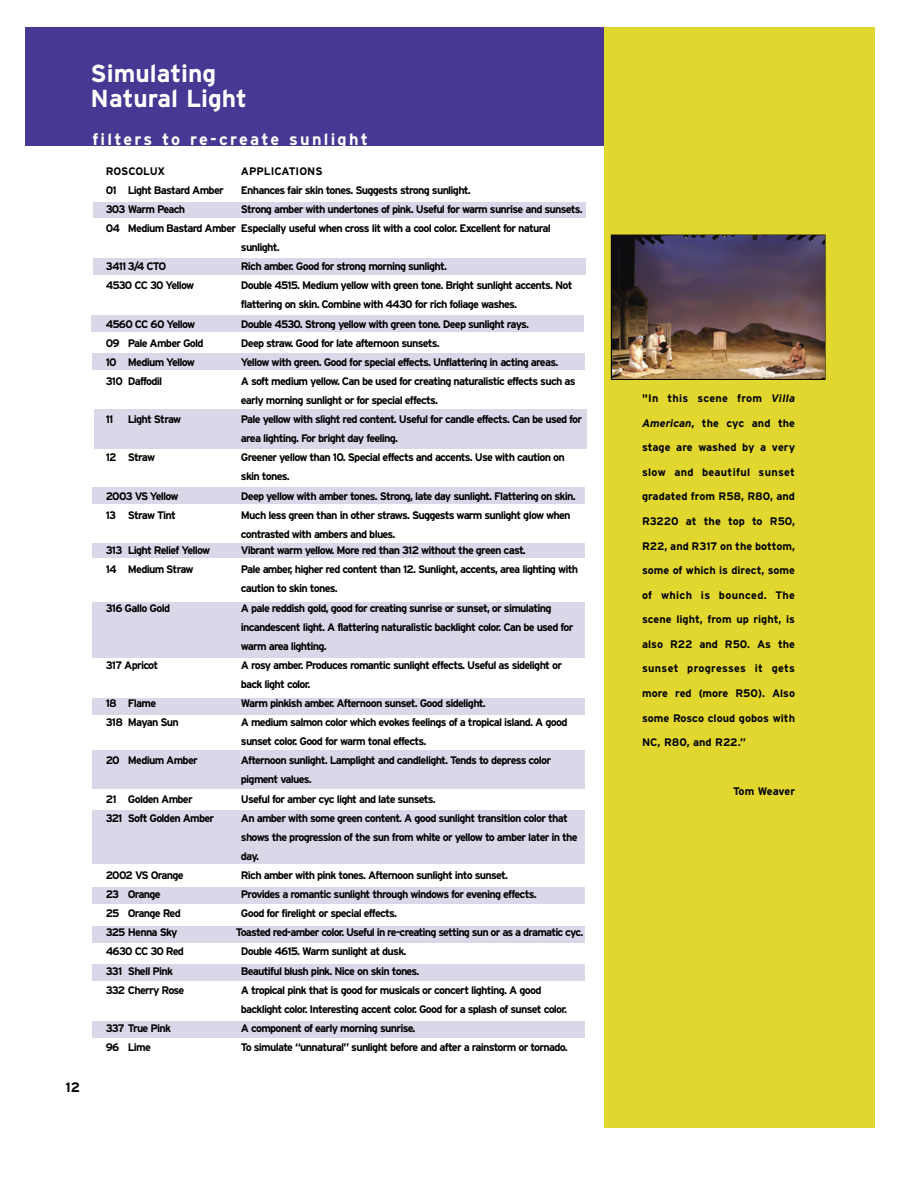
<style>
.page{position:relative;width:918px;height:1188px;background:#fff}
.page>*{position:absolute;margin:0;border:0;box-sizing:border-box;transform-origin:0 0}
.t1{font:700 24.6px/24.6px "Interstate";color:#fff}
.t2{font:700 16.35px "Interstate";letter-spacing:.14em;color:#fff}
.t3{font:700 13.65px "Interstate";color:#000}
.t4{font:700 10.95px/19px "Interstate";letter-spacing:-.07em;color:#000}
.t5{font:700 10.95px "Interstate";color:#000}
.t6{font:700 10.95px "Interstate";letter-spacing:.025em;color:#000}
.t7{font:700 10.95px "Interstate";letter-spacing:.02em;color:#000}
.t8{font:700 10.95px "Interstate";letter-spacing:.03em;color:#000}
.t9{font:700 10.95px "Interstate";letter-spacing:-.015em;color:#000}
.s1{font-style:italic}
</style>
<div class="page">
<div style="left:92px;top:887px;width:492px;height:16px;background:#dad7e9"></div>
<div style="left:26px;top:28px;width:687px;height:118px;background:#483793"></div>
<div style="left:92px;top:1021px;width:493px;height:17px;background:#dad7e9"></div>
<div style="left:93px;top:964px;width:492px;height:17px;background:#dad7e9"></div>
<div style="left:92px;top:926px;width:493px;height:16px;background:#dad7e9"></div>
<div style="left:92px;top:810px;width:493px;height:54px;background:#dad7e9"></div>
<div style="left:92px;top:751px;width:493px;height:38px;background:#dad7e9"></div>
<div style="left:92px;top:698px;width:493px;height:17px;background:#dad7e9"></div>
<div style="left:92px;top:602px;width:493px;height:56px;background:#dad7e9"></div>
<div style="left:92px;top:544px;width:493px;height:14px;background:#dad7e9"></div>
<div style="left:92px;top:487px;width:493px;height:17px;background:#dad7e9"></div>
<div style="left:94px;top:410px;width:493px;height:39px;background:#dad7e9"></div>
<div style="left:92px;top:353px;width:493px;height:17px;background:#dad7e9"></div>
<div style="left:91px;top:316px;width:493px;height:16px;background:#dad7e9"></div>
<div style="left:93px;top:258px;width:493px;height:17px;background:#dad7e9"></div>
<div style="left:93px;top:202px;width:493px;height:16px;background:#dad7e9"></div>
<div style="left:605px;top:28px;width:270px;height:1099px;background:#e1d72f"></div>
<div style="left:611px;top:235px;width:215px;height:145px;border:1px solid #000"></div>
<img style="left:612px;top:236px;width:212px;height:143px">
<p class="t3" style="left:66px;top:1080px;width:16px">12</p>
<h1 class="t1" style="left:91px;top:61px;width:158px">Simulating<br>Natural Light</h1>
<h2 class="t2" style="left:92px;top:130px;width:277px">filters to re-create sunlight</h2>
<p class="t9" style="left:106px;top:165px;width:61px">ROSCOLUX</p>
<p class="t5" style="left:241px;top:165px;width:83px">APPLICATIONS</p>
<p class="t4" style="left:106px;top:180px;width:120px">01 Light Bastard Amber</p>
<p class="t4" style="left:241px;top:180px;width:231px">Enhances fair skin tones. Suggests strong sunlight.</p>
<p class="t4" style="left:106px;top:199px;width:81px">303 Warm Peach</p>
<p class="t4" style="left:241px;top:199px;width:343px">Strong amber with undertones of pink. Useful for warm sunrise and sunsets.</p>
<p class="t4" style="left:106px;top:219px;width:447px">04 Medium Bastard Amber Especially useful when cross lit with a cool color. Excellent for natural</p>
<p class="t4" style="left:241px;top:238px;width:40px">sunlight.</p>
<p class="t4" style="left:106px;top:257px;width:62px">3411 3/4 CTO</p>
<p class="t4" style="left:241px;top:257px;width:208px">Rich amber. Good for strong morning sunlight.</p>
<p class="t4" style="left:106px;top:276px;width:90px">4530 CC 30 Yellow</p>
<p class="t4" style="left:241px;top:276px;width:333px">Double 4515. Medium yellow with green tone. Bright sunlight accents. Not flattering on skin. Combine with 4430 for rich foliage washes.</p>
<p class="t4" style="left:106px;top:314px;width:91px">4560 CC 60 Yellow</p>
<p class="t4" style="left:241px;top:314px;width:290px">Double 4530. Strong yellow with green tone. Deep sunlight rays.</p>
<p class="t4" style="left:106px;top:333px;width:99px">09 Pale Amber Gold</p>
<p class="t4" style="left:241px;top:333px;width:200px">Deep straw. Good for late afternoon sunsets.</p>
<p class="t4" style="left:106px;top:352px;width:91px">10 Medium Yellow</p>
<p class="t4" style="left:241px;top:352px;width:319px">Yellow with green. Good for special effects. Unflattering in acting areas.</p>
<p class="t4" style="left:106px;top:371px;width:58px">310 Daffodil</p>
<p class="t4" style="left:241px;top:371px;width:336px">A soft medium yellow. Can be used for creating naturalistic effects such as early morning sunlight or for special effects.</p>
<p class="t4" style="left:106px;top:410px;width:9px">11</p>
<p class="t4" style="left:128px;top:410px;width:55px">Light Straw</p>
<p class="t4" style="left:241px;top:410px;width:343px">Pale yellow with slight red content. Useful for candle effects. Can be used for area lighting. For bright day feeling.</p>
<p class="t4" style="left:106px;top:448px;width:51px">12 Straw</p>
<p class="t4" style="left:241px;top:448px;width:325px">Greener yellow than 10. Special effects and accents. Use with caution on skin tones.</p>
<p class="t4" style="left:106px;top:486px;width:74px">2003 VS Yellow</p>
<p class="t4" style="left:241px;top:486px;width:336px">Deep yellow with amber tones. Strong, late day sunlight. Flattering on skin.</p>
<p class="t4" style="left:106px;top:505px;width:72px">13 Straw Tint</p>
<p class="t4" style="left:241px;top:505px;width:331px">Much less green than in other straws. Suggests warm sunlight glow when contrasted with ambers and blues.</p>
<p class="t4" style="left:106px;top:541px;width:106px">313 Light Relief Yellow</p>
<p class="t4" style="left:241px;top:541px;width:287px">Vibrant warm yellow. More red than 312 without the green cast.</p>
<p class="t4" style="left:106px;top:560px;width:89px">14 Medium Straw</p>
<p class="t4" style="left:241px;top:560px;width:339px">Pale amber, higher red content than 12. Sunlight, accents, area lighting with caution to skin tones.</p>
<p class="t4" style="left:106px;top:598px;width:66px">316 Gallo Gold</p>
<p class="t4" style="left:241px;top:598px;width:334px">A pale reddish gold, good for creating sunrise or sunset, or simulating incandescent light. A flattering naturalistic backlight color. Can be used for warm area lighting.</p>
<p class="t4" style="left:106px;top:655px;width:54px">317 Apricot</p>
<p class="t4" style="left:241px;top:655px;width:323px">A rosy amber. Produces romantic sunlight effects. Useful as sidelight or back light color.</p>
<p class="t4" style="left:106px;top:694px;width:52px">18 Flame</p>
<p class="t4" style="left:241px;top:694px;width:246px">Warm pinkish amber. Afternoon sunset. Good sidelight.</p>
<p class="t4" style="left:106px;top:713px;width:75px">318 Mayan Sun</p>
<p class="t4" style="left:241px;top:713px;width:328px">A medium salmon color which evokes feelings of a tropical island. A good sunset color. Good for warm tonal effects.</p>
<p class="t4" style="left:106px;top:751px;width:94px">20 Medium Amber</p>
<p class="t4" style="left:241px;top:751px;width:312px">Afternoon sunlight. Lamplight and candlelight. Tends to depress color pigment values.</p>
<p class="t4" style="left:106px;top:789px;width:88px">21 Golden Amber</p>
<p class="t4" style="left:241px;top:789px;width:196px">Useful for amber cyc light and late sunsets.</p>
<p class="t4" style="left:106px;top:808px;width:110px">321 Soft Golden Amber</p>
<p class="t4" style="left:241px;top:808px;width:338px">An amber with some green content. A good sunlight transition color that shows the progression of the sun from white or yellow to amber later in the day.</p>
<p class="t4" style="left:106px;top:866px;width:79px">2002 VS Orange</p>
<p class="t4" style="left:241px;top:866px;width:269px">Rich amber with pink tones. Afternoon sunlight into sunset.</p>
<p class="t4" style="left:106px;top:885px;width:57px">23 Orange</p>
<p class="t4" style="left:241px;top:885px;width:297px">Provides a romantic sunlight through windows for evening effects.</p>
<p class="t4" style="left:106px;top:904px;width:77px">25 Orange Red</p>
<p class="t4" style="left:241px;top:904px;width:158px">Good for firelight or special effects.</p>
<p class="t4" style="left:106px;top:923px;width:73px">325 Henna Sky</p>
<p class="t4" style="left:236px;top:923px;width:349px">Toasted red-amber color. Useful in re-creating setting sun or as a dramatic cyc.</p>
<p class="t4" style="left:106px;top:942px;width:80px">4630 CC 30 Red</p>
<p class="t4" style="left:241px;top:942px;width:167px">Double 4615. Warm sunlight at dusk.</p>
<p class="t4" style="left:106px;top:961px;width:69px">331 Shell Pink</p>
<p class="t4" style="left:241px;top:961px;width:180px">Beautiful blush pink. Nice on skin tones.</p>
<p class="t4" style="left:106px;top:980px;width:80px">332 Cherry Rose</p>
<p class="t4" style="left:241px;top:980px;width:328px">A tropical pink that is good for musicals or concert lighting. A good backlight color. Interesting accent color. Good for a splash of sunset color.</p>
<p class="t4" style="left:106px;top:1018px;width:67px">337 True Pink</p>
<p class="t4" style="left:241px;top:1018px;width:176px">A component of early morning sunrise.</p>
<p class="t4" style="left:106px;top:1038px;width:47px">96 Lime</p>
<p class="t4" style="left:241px;top:1038px;width:328px">To simulate “unnatural” sunlight before and after a rainstorm or tornado.</p>
<p class="t6" style="left:642px;top:392px;width:154px">"In this scene from <span class="s1">Villa</span></p>
<p class="t5" style="left:642px;top:417px;width:154px"><span class="s1">American</span>, the cyc and the</p>
<p class="t5" style="left:642px;top:441px;width:155px">stage are washed by a very</p>
<p class="t6" style="left:642px;top:466px;width:154px">slow and beautiful sunset</p>
<p class="t5" style="left:642px;top:490px;width:155px">gradated from R58, R80, and</p>
<p class="t5" style="left:642px;top:515px;width:154px">R3220 at the top to R50,</p>
<p class="t5" style="left:642px;top:540px;width:155px">R22, and R317 on the bottom,</p>
<p class="t5" style="left:642px;top:564px;width:155px">some of which is direct, some</p>
<p class="t8" style="left:642px;top:589px;width:155px">of which is bounced. The</p>
<p class="t5" style="left:642px;top:613px;width:154px">scene light, from up right, is</p>
<p class="t5" style="left:642px;top:638px;width:155px">also R22 and R50. As the</p>
<p class="t7" style="left:642px;top:662px;width:154px">sunset progresses it gets</p>
<p class="t5" style="left:642px;top:687px;width:155px">more red (more R50). Also</p>
<p class="t5" style="left:642px;top:712px;width:154px">some Rosco cloud gobos with</p>
<p class="t5" style="left:642px;top:736px;width:105px">NC, R80, and R22.”</p>
<p class="t9" style="left:733px;top:785px;width:64px">Tom Weaver</p>
</div>
